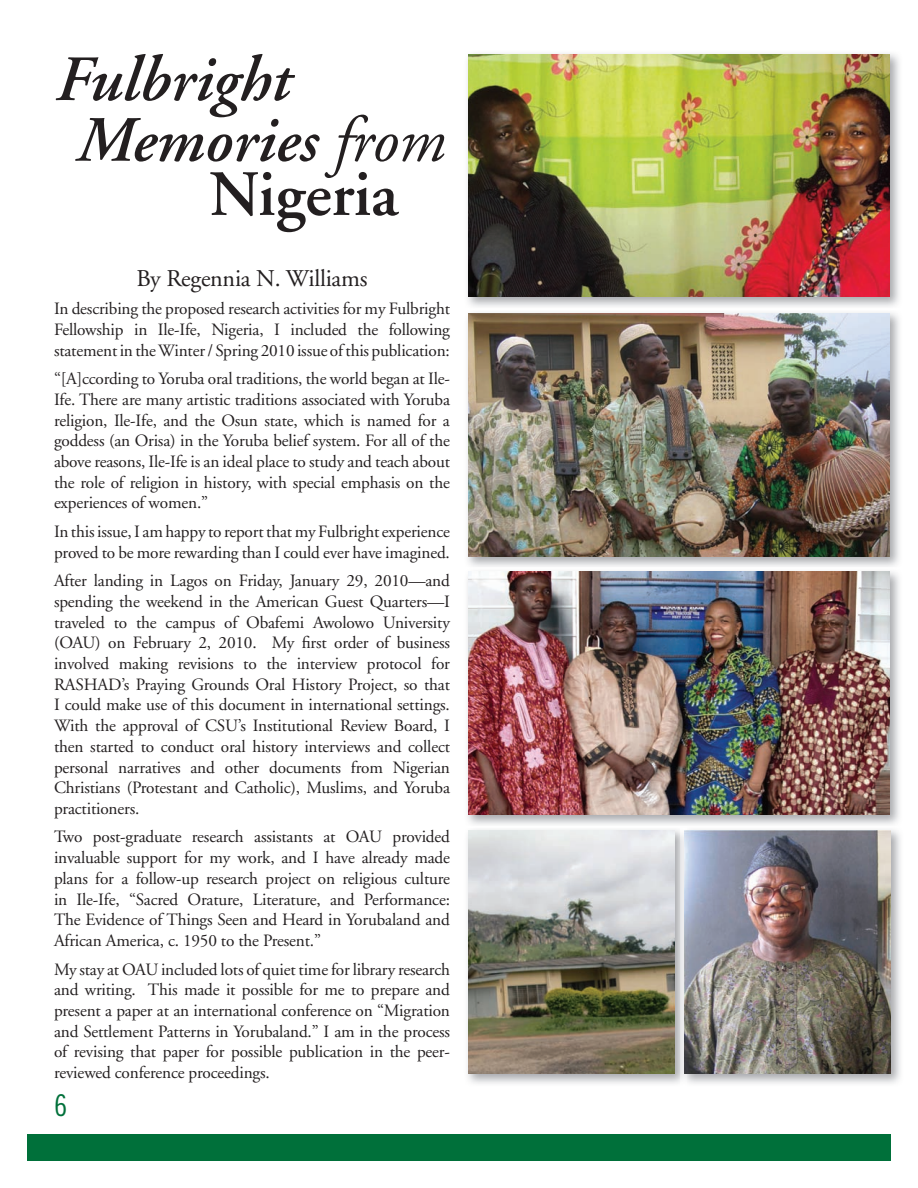
<style>
.page{position:relative;width:918px;height:1188px;background:#fff}
.page>*{position:absolute;margin:0;border:0;box-sizing:border-box;transform-origin:0 0}
.t1{font:italic 600 64.35px/60.8px "Adobe Garamond";color:#231f20}
.t2{font:600 64.35px "Adobe Garamond";color:#231f20}
.t3{font:30px "Trade Gothic LT Std Cn 18";color:#00703a}
.t4{font:24px "Adobe Garamond";letter-spacing:-.01em;color:#231f20}
.t5{font:17.25px/20.7px "Adobe Garamond";letter-spacing:-.01em;color:#231f20;text-align:justify}
.s1{font-weight:400}
</style>
<div class="page">
<div style="left:27px;top:1134px;width:864px;height:27px;background:#00703a"></div>
<img style="left:467px;top:53px;width:434px;height:1031px">
<img style="left:468px;top:313px;width:422px;height:243px">
<img style="left:468px;top:831px;width:206px;height:243px">
<img style="left:467px;top:567px;width:434px;height:2px">
<img style="left:467px;top:826px;width:434px;height:1px">
<img style="left:468px;top:572px;width:422px;height:243px">
<img style="left:467px;top:309px;width:434px;height:1px">
<img style="left:468px;top:54px;width:422px;height:243px">
<img style="left:680px;top:827px;width:7px;height:257px">
<img style="left:685px;top:831px;width:206px;height:243px">
<h1 class="t1" style="left:77px;top:51px;width:370px;text-indent:-21px">Fulbright<br>Memories <span class="s1">from</span></h1>
<h1 class="t2" style="left:209px;top:159px;width:190px">Nigeria</h1>
<h3 class="t4" style="left:136px;top:265px;width:233px">By Regennia N. Williams</h3>
<p class="t5" style="left:54px;top:299px;width:398px">In describing the proposed research activities for my Fulbright Fellowship in Ile-Ife, Nigeria, I included the following statement in the Winter / Spring 2010 issue of this publication:</p>
<p class="t5" style="left:54px;top:369px;width:398px">“[A]ccording to Yoruba oral traditions, the world began at Ile-Ife. There are many artistic traditions associated with Yoruba religion, Ile-Ife, and the Osun state, which is named for a goddess (an Orisa) in the Yoruba belief system. For all of the above reasons, Ile-Ife is an ideal place to study and teach about the role of religion in history, with special emphasis on the experiences of women.”</p>
<p class="t5" style="left:54px;top:522px;width:397px">In this issue, I am happy to report that my Fulbright experience proved to be more rewarding than I could ever have imagined.</p>
<p class="t5" style="left:54px;top:571px;width:398px">After landing in Lagos on Friday, January 29, 2010—and spending the weekend in the American Guest Quarters—I traveled to the campus of Obafemi Awolowo University (OAU) on February 2, 2010. My first order of business involved making revisions to the interview protocol for RASHAD’s Praying Grounds Oral History Project, so that I could make use of this document in international settings.<br>With the approval of CSU’s Institutional Review Board, I then started to conduct oral history interviews and collect personal narratives and other documents from Nigerian Christians (Protestant and Catholic), Muslims, and Yoruba practitioners.</p>
<p class="t5" style="left:54px;top:827px;width:398px">Two post-graduate research assistants at OAU provided invaluable support for my work, and I have already made plans for a follow-up research project on religious culture in Ile-Ife, “Sacred Orature, Literature, and Performance:<br>The Evidence of Things Seen and Heard in Yorubaland and African America, c. 1950 to the Present.”</p>
<p class="t5" style="left:54px;top:959px;width:398px">My stay at OAU included lots of quiet time for library research and writing. This made it possible for me to prepare and present a paper at an international conference on “Migration and Settlement Patterns in Yorubaland.” I am in the process of revising that paper for possible publication in the peer&shy;reviewed conference proceedings.</p>
<h2 class="t3" style="left:54px;top:1087px;width:15px">6</h2>
</div>
